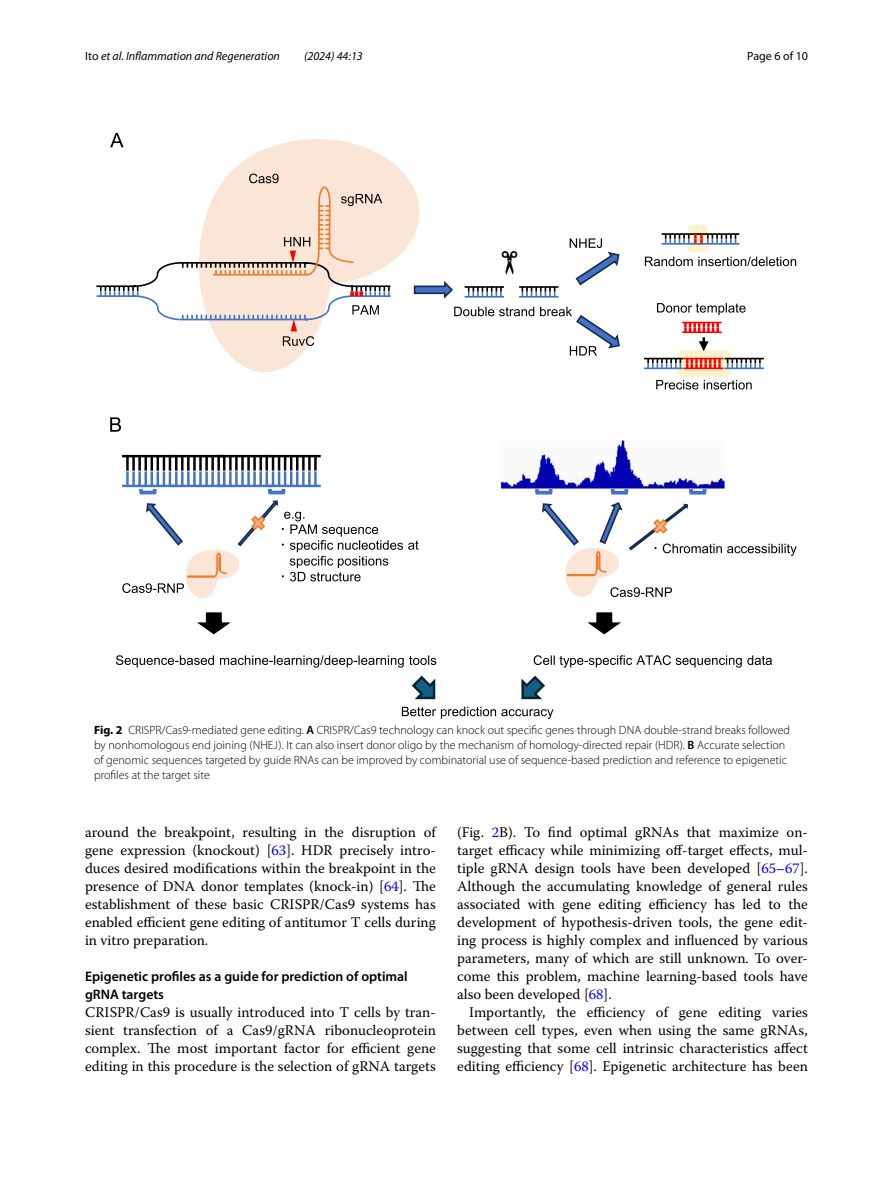
<style>
.page{position:relative;width:893px;height:1187px;background:#fff}
.page>*{position:absolute;margin:0;border:0;box-sizing:border-box;transform-origin:0 0}
.t1{font:14.7px/18px "Warnock Pro";color:#000;text-align:justify}
.t2{font:600 13.8px/18px "Myriad Pro";color:#000}
.t3{font:300 12px/15px "Myriad Pro";color:#000}
.t4{font:italic 12px "Myriad Pro";color:#000}
.t5{font:12px "Myriad Pro";color:#000}
.s1{font-style:normal}
.s2{font-weight:700}
.s3{font-weight:600}
.s4{color:#00f}
</style>
<div class="page">
<img style="left:489px;top:242px;width:235px;height:247px">
<div style="left:199px;top:156px;width:132px;height:216px;background:#fbe5d6;border-radius:50%"></div>
<div style="left:214px;top:139px;width:205px;height:146px;background:#fbe5d6;border-radius:50%"></div>
<svg style="left:96px;top:173px;width:295px;height:173px"></svg>
<svg style="left:413px;top:281px;width:40px;height:18px"></svg>
<div style="left:689px;top:226px;width:19px;height:25px;background:#fff2cc;border-radius:3px"></div>
<div style="left:688px;top:225px;width:21px;height:27px;border:2px solid #fff2cc;border-radius:3px"></div>
<hr style="left:662px;top:233px;width:39px;height:2px;background:#000">
<hr style="left:662px;top:243px;width:39px;height:2px;background:#4472c4">
<hr style="left:700px;top:233px;width:39px;height:2px;background:#000">
<svg style="left:665px;top:234px;width:71px;height:9px"></svg>
<hr style="left:700px;top:243px;width:39px;height:2px;background:#4472c4">
<svg style="left:645px;top:256px;width:151px;height:10px"></svg>
<svg style="left:678px;top:351px;width:52px;height:25px"></svg>
<div style="left:678px;top:350px;width:53px;height:27px;border:2px solid #fff2cc;border-radius:4px"></div>
<hr style="left:644px;top:358px;width:39px;height:1px;background:#000">
<hr style="left:644px;top:367px;width:39px;height:2px;background:#4472c4">
<hr style="left:724px;top:358px;width:40px;height:1px;background:#000">
<svg style="left:727px;top:359px;width:34px;height:8px"></svg>
<hr style="left:724px;top:367px;width:40px;height:2px;background:#4472c4">
<hr style="left:682px;top:322px;width:40px;height:1px;background:#f00">
<hr style="left:682px;top:331px;width:40px;height:2px;background:#f00">
<hr style="left:684px;top:358px;width:39px;height:1px;background:#f00">
<svg style="left:647px;top:358px;width:74px;height:10px"></svg>
<hr style="left:684px;top:367px;width:39px;height:2px;background:#f00">
<svg style="left:657px;top:303px;width:89px;height:12px"></svg>
<svg style="left:684px;top:323px;width:35px;height:28px"></svg>
<svg style="left:656px;top:380px;width:96px;height:9px"></svg>
<svg style="left:570px;top:238px;width:51px;height:48px"></svg>
<hr style="left:465px;top:286px;width:39px;height:2px;background:#000">
<svg style="left:468px;top:287px;width:34px;height:9px"></svg>
<hr style="left:465px;top:296px;width:39px;height:1px;background:#4472c4">
<hr style="left:519px;top:286px;width:40px;height:2px;background:#000">
<svg style="left:522px;top:287px;width:33px;height:9px"></svg>
<hr style="left:519px;top:296px;width:40px;height:1px;background:#4472c4">
<svg style="left:454px;top:307px;width:167px;height:48px"></svg>
<svg style="left:110px;top:133px;width:14px;height:14px"></svg>
<svg style="left:110px;top:417px;width:11px;height:14px"></svg>
<div style="left:565px;top:551px;width:33px;height:45px;background:#fbe5d6;border-radius:50%"></div>
<div style="left:569px;top:548px;width:50px;height:30px;background:#fbe5d6;border-radius:50%"></div>
<svg style="left:610px;top:587px;width:62px;height:10px"></svg>
<svg style="left:533px;top:485px;width:264px;height:92px"></svg>
<div style="left:186px;top:553px;width:32px;height:45px;background:#fbe5d6;border-radius:50%"></div>
<hr style="left:122px;top:455px;width:52px;height:2px;background:#000">
<hr style="left:172px;top:455px;width:52px;height:2px;background:#000">
<hr style="left:219px;top:455px;width:52px;height:2px;background:#000">
<hr style="left:269px;top:455px;width:52px;height:2px;background:#000">
<svg style="left:197px;top:612px;width:34px;height:23px"></svg>
<svg style="left:116px;top:655px;width:320px;height:12px"></svg>
<svg style="left:534px;top:655px;width:238px;height:12px"></svg>
<svg style="left:402px;top:706px;width:151px;height:12px"></svg>
<svg style="left:587px;top:612px;width:34px;height:23px"></svg>
<svg style="left:122px;top:456px;width:297px;height:137px"></svg>
<svg style="left:411px;top:675px;width:25px;height:25px"></svg>
<svg style="left:521px;top:675px;width:24px;height:25px"></svg>
<p class="t4" style="left:85px;top:48px;width:196px"><span class="s1">Ito</span> et al. Inflammation and Regeneration</p>
<p class="t4" style="left:304px;top:48px;width:60px">(2024) 44:13</p>
<p class="t5" style="left:747px;top:49px;width:62px">Page 6 of 10</p>
<p class="t3" style="left:94px;top:722px;width:698px"><span class="s2">Fig. 2</span> CRISPR/Cas9-mediated gene editing. <span class="s3">A</span> CRISPR/Cas9 technology can knock out specific genes through DNA double-strand breaks followed by nonhomologous end joining (NHEJ). It can also insert donor oligo by the mechanism of homology-directed repair (HDR). <span class="s3">B</span> Accurate selection of genomic sequences targeted by guide RNAs can be improved by combinatorial use of sequence-based prediction and reference to epigenetic profiles at the target site</p>
<p class="t1" style="left:85px;top:822px;width:352px">around the breakpoint, resulting in the disruption of gene expression (knockout) [<span class="s4">63</span>]. HDR precisely intro&shy;duces desired modifications within the breakpoint in the presence of DNA donor templates (knock-in) [<span class="s4">64</span>]. The establishment of these basic CRISPR/Cas9 systems has enabled efficient gene editing of antitumor T cells during in vitro preparation.</p>
<p class="t2" style="left:85px;top:966px;width:324px">Epigenetic profiles as a guide for prediction of optimal gRNA targets</p>
<p class="t1" style="left:85px;top:1002px;width:352px">CRISPR/Cas9 is usually introduced into T cells by tran&shy;sient transfection of a Cas9/gRNA ribonucleoprotein complex. The most important factor for efficient gene editing in this procedure is the selection of gRNA targets</p>
<p class="t1" style="left:457px;top:822px;width:352px">(Fig. <span class="s4">2</span>B). To find optimal gRNAs that maximize on&shy;target efficacy while minimizing off-target effects, mul&shy;tiple gRNA design tools have been developed [<span class="s4">65</span>–<span class="s4">67</span>].<br>Although the accumulating knowledge of general rules associated with gene editing efficiency has led to the development of hypothesis-driven tools, the gene edit&shy;ing process is highly complex and influenced by various parameters, many of which are still unknown. To over&shy;come this problem, machine learning-based tools have also been developed [<span class="s4">68</span>].</p>
<p class="t1" style="left:457px;top:1002px;width:352px;text-indent:12px">Importantly, the efficiency of gene editing varies between cell types, even when using the same gRNAs, suggesting that some cell intrinsic characteristics affect editing efficiency [<span class="s4">68</span>]. Epigenetic architecture has been</p>
</div>
